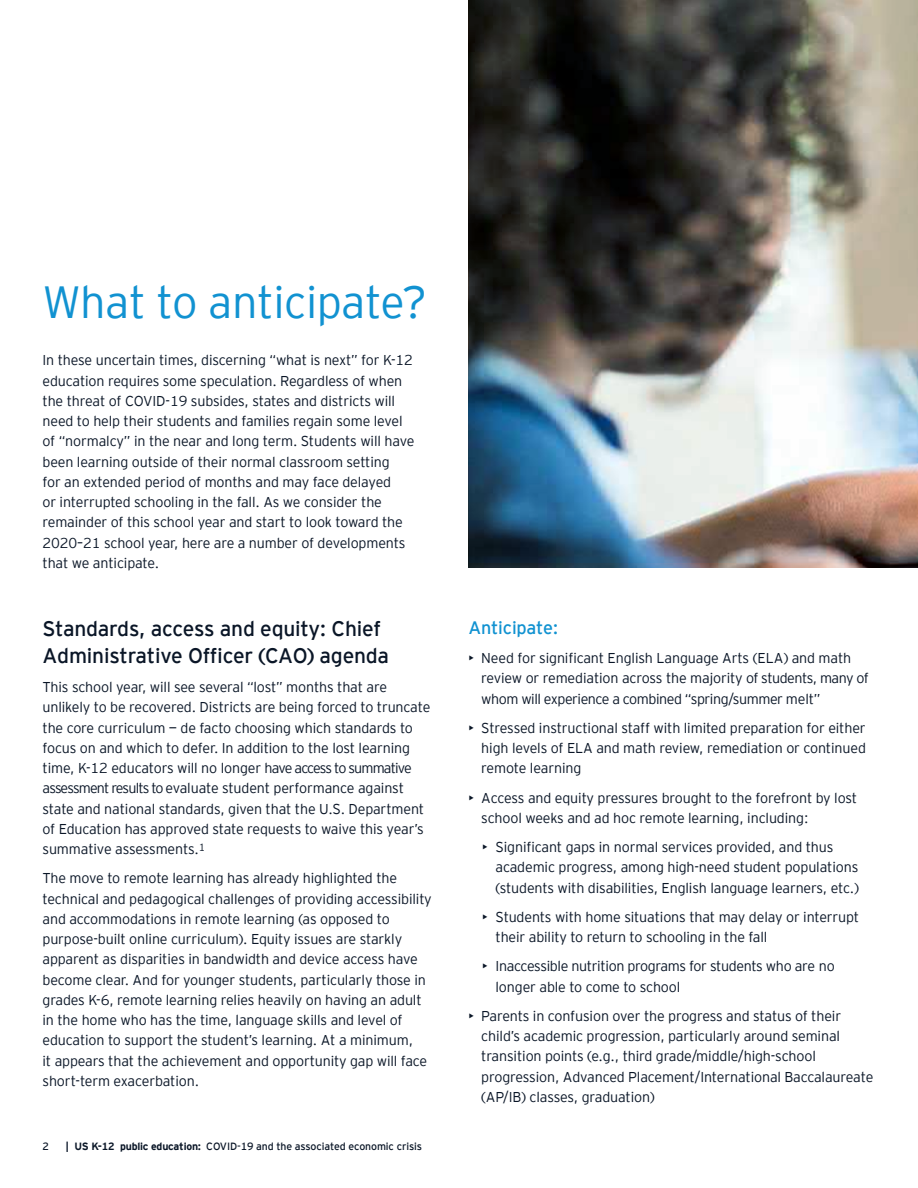
<style>
.page{position:relative;width:918px;height:1188px;background:#fff}
.page>*{position:absolute;margin:0;border:0;box-sizing:border-box;transform-origin:0 0}
.t1{font:300 45px "EY Interstate";letter-spacing:-.01em;color:#1192d1}
.t2{font:21px/27px "EY Interstate";letter-spacing:-.01em;color:#0a1627}
.t3{font:18px "EY Interstate";letter-spacing:-.01em;color:#1192d1}
.t4{font:300 14.25px/20.2px "EY Interstate";letter-spacing:-.01em;color:#0a1627}
.t5{font:10.5px "EY Interstate";letter-spacing:-.01em;color:#0a1627}
.s1{font-weight:700}
</style>
<div class="page">
<img style="left:469px;top:0;width:449px;height:562px">
<h1 class="t1" style="left:43px;top:270px;width:386px">What to anticipate?</h1>
<p class="t4" style="left:43px;top:349px;width:373px">In these uncertain times, discerning “what is next” for K-12 education requires some speculation. Regardless of when the threat of COVID-19 subsides, states and districts will need to help their students and families regain some level of “normalcy” in the near and long term. Students will have been learning outside of their normal classroom setting<br>for an extended period of months and may face delayed<br>or interrupted schooling in the fall. As we consider the remainder of this school year and start to look toward the 2020–21 school year, here are a number of developments that we anticipate.</p>
<h2 class="t2" style="left:43px;top:614px;width:348px">Standards, access and equity: Chief<br>Administrative Officer (CAO) agenda</h2>
<p class="t4" style="left:43px;top:676px;width:389px">This school year, will see several “lost” months that are unlikely to be recovered. Districts are being forced to truncate the core curriculum — de facto choosing which standards to focus on and which to defer. In addition to the lost learning time, K-12 educators will no longer have access to summative assessment results to evaluate student performance against state and national standards, given that the U.S. Department of Education has approved state requests to waive this year’s summative assessments.<sup>1</sup></p>
<p class="t4" style="left:43px;top:867px;width:391px">The move to remote learning has already highlighted the technical and pedagogical challenges of providing accessibility and accommodations in remote learning (as opposed to purpose‑built online curriculum). Equity issues are starkly apparent as disparities in bandwidth and device access have become clear. And for younger students, particularly those in grades K-6, remote learning relies heavily on having an adult in the home who has the time, language skills and level of education to support the student’s learning. At a minimum,<br>it appears that the achievement and opportunity gap will face short-term exacerbation.</p>
<p class="t5" style="left:43px;top:1138px;width:8px">2</p>
<p class="t5" style="left:66px;top:1138px;width:358px"><span class="s1">| US K-12 public education:</span> COVID-19 and the associated economic crisis</p>
<p class="t3" style="left:469px;top:615px;width:91px">Anticipate:</p>
<p class="t4" style="left:481px;top:647px;width:389px;text-indent:-13px">• Need for significant English Language Arts (ELA) and math review or remediation across the majority of students, many of whom will experience a combined “spring/summer melt”</p>
<p class="t4" style="left:481px;top:717px;width:386px;text-align:justify;text-indent:-13px">• Stressed instructional staff with limited preparation for either high levels of ELA and math review, remediation or continued remote learning</p>
<p class="t4" style="left:481px;top:787px;width:377px;text-indent:-13px">• Access and equity pressures brought to the forefront by lost school weeks and ad hoc remote learning, including:</p>
<p class="t4" style="left:496px;top:836px;width:365px;text-indent:-13px">• Significant gaps in normal services provided, and thus academic progress, among high-need student populations (students with disabilities, English language learners, etc.)</p>
<p class="t4" style="left:496px;top:906px;width:365px;text-indent:-13px">• Students with home situations that may delay or interrupt their ability to return to schooling in the fall</p>
<p class="t4" style="left:496px;top:955px;width:341px;text-indent:-13px">• Inaccessible nutrition programs for students who are no longer able to come to school</p>
<p class="t4" style="left:481px;top:1005px;width:394px;text-indent:-13px">• Parents in confusion over the progress and status of their child’s academic progression, particularly around seminal transition points (e.g., third grade/middle/high-school progression, Advanced Placement/International Baccalaureate (AP/IB) classes, graduation)</p>
</div>
